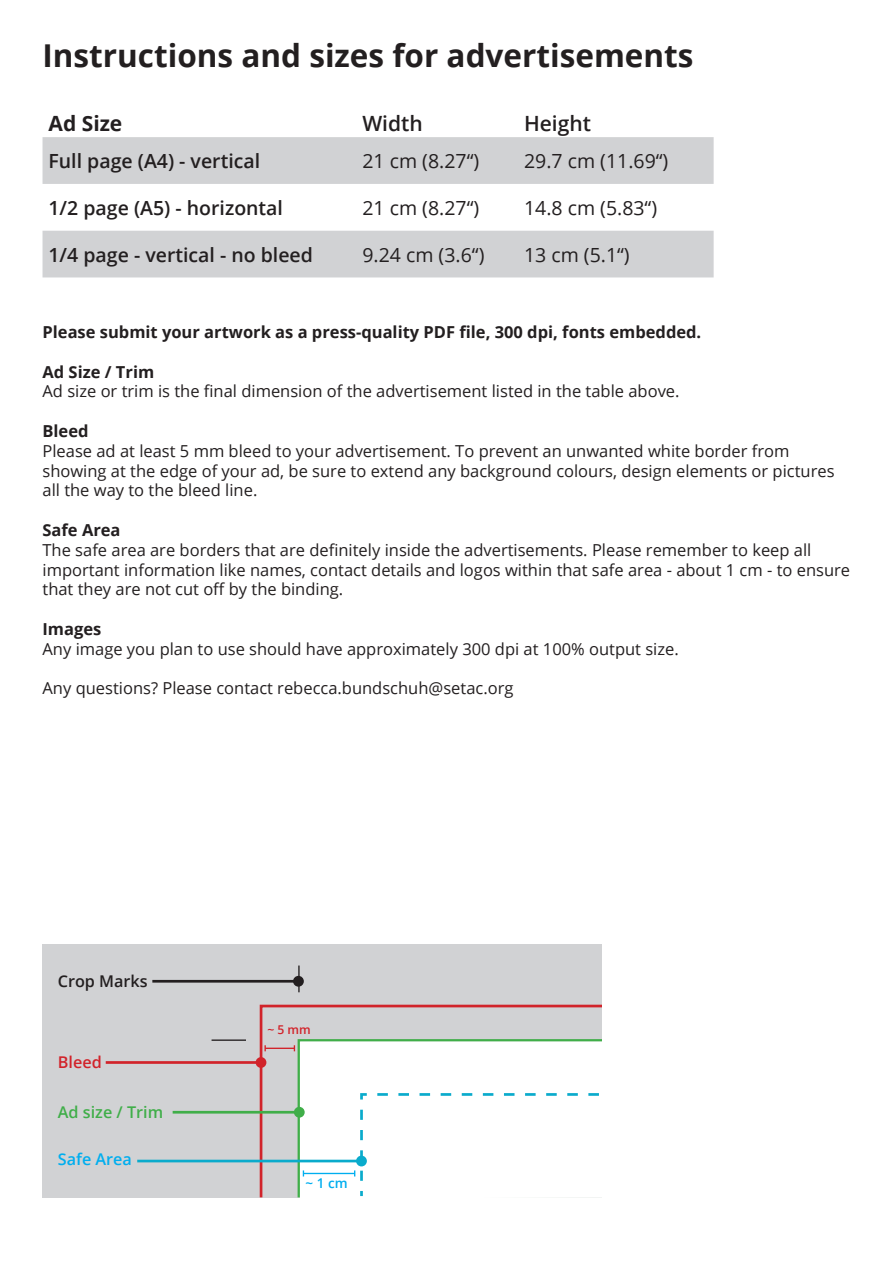
<style>
.page{position:relative;width:893px;height:1263px;background:#fff}
.page>*{position:absolute;margin:0;border:0;box-sizing:border-box;transform-origin:0 0}
.t1{font:700 31.5px "Open Sans";color:#231f20}
.t2{font:600 21px "Open Sans";color:#231f20}
.t3{font:700 21px "Open Sans";color:#231f20}
.t4{font:19.5px "Open Sans";color:#231f20}
.t5{font:600 19.5px "Open Sans";color:#231f20}
.t6{font:16.5px/19.8px "Open Sans";color:#231f20}
.t7{font:700 16.5px "Open Sans";color:#231f20}
.t8{font:600 16.2px "Open Sans";color:#40ae49}
.t9{font:600 16.2px "Open Sans";color:#231f20}
.t10{font:600 16.2px "Open Sans";color:#00aeef}
.t11{font:600 16.2px "Open Sans";color:#d1232a}
.t12{font:600 13.5px "Open Sans";color:#00aeef}
.t13{font:600 12.15px "Open Sans";color:#d1232a}
</style>
<div class="page">
<svg style="left:43px;top:137px;width:671px;height:140px;fill:#d1d2d4"></svg>
<div style="left:43px;top:944px;width:742px;height:253px;background:#d1d2d4"></div>
<svg style="left:258px;top:1003px;width:345px;height:195px"></svg>
<hr style="left:265px;top:1047px;width:29px;height:2px;background:#d1232a">
<div style="left:300px;top:1041px;width:303px;height:157px;background:#fff"></div>
<hr style="left:173px;top:1111px;width:126px;height:2px;background:#40ae49">
<div style="left:294px;top:1107px;width:11px;height:11px;background:#40ae49;border-radius:50%"></div>
<hr style="left:106px;top:1061px;width:155px;height:3px;background:#d1232a">
<div style="left:256px;top:1057px;width:10px;height:11px;background:#d1232a;border-radius:50%"></div>
<hr style="left:137px;top:1160px;width:224px;height:2px;background:#0aabcc">
<hr style="left:303px;top:1173px;width:52px;height:1px;background:#00aeef">
<svg style="left:354px;top:1110px;width:5px;height:76px"></svg>
<div style="left:359px;top:1092px;width:244px;height:106px;background:#fff"></div>
<div style="left:603px;top:934px;width:206px;height:320px;background:#fff"></div>
<hr style="left:298px;top:965px;width:2px;height:27px;background:#231f20">
<hr style="left:212px;top:1039px;width:34px;height:2px;background:#231f20">
<hr style="left:152px;top:980px;width:146px;height:2px;background:#231f20">
<div style="left:293px;top:976px;width:11px;height:11px;background:#231f20;border-radius:50%"></div>
<p class="t1" style="left:43px;top:33px;width:653px">Instructions and sizes for advertisements</p>
<p class="t3" style="left:49px;top:109px;width:75px">Ad Size</p>
<p class="t2" style="left:362px;top:109px;width:62px">Width</p>
<p class="t2" style="left:524px;top:109px;width:68px">Height</p>
<p class="t5" style="left:49px;top:148px;width:213px">Full page (A4) - vertical</p>
<p class="t4" style="left:362px;top:148px;width:118px">21 cm (8.27“)</p>
<p class="t4" style="left:524px;top:148px;width:146px">29.7 cm (11.69“)</p>
<p class="t5" style="left:49px;top:194px;width:236px">1/2 page (A5) - horizontal</p>
<p class="t4" style="left:362px;top:194px;width:118px">21 cm (8.27“)</p>
<p class="t4" style="left:524px;top:194px;width:135px">14.8 cm (5.83“)</p>
<p class="t5" style="left:49px;top:241px;width:266px">1/4 page - vertical - no bleed</p>
<p class="t4" style="left:362px;top:241px;width:124px">9.24 cm (3.6“)</p>
<p class="t4" style="left:524px;top:241px;width:107px">13 cm (5.1“)</p>
<p class="t7" style="left:43px;top:320px;width:660px">Please submit your artwork as a press-quality PDF file, 300 dpi, fonts embedded.</p>
<p class="t7" style="left:43px;top:360px;width:113px">Ad Size / Trim</p>
<p class="t6" style="left:43px;top:381px;width:639px">Ad size or trim is the final dimension of the advertisement listed in the table above.</p>
<p class="t7" style="left:43px;top:419px;width:48px">Bleed</p>
<p class="t6" style="left:43px;top:440px;width:794px">Please ad at least 5 mm bleed to your advertisement. To prevent an unwanted white border from showing at the edge of your ad, be sure to extend any background colours, design elements or pictures all the way to the bleed line.</p>
<p class="t7" style="left:43px;top:518px;width:80px">Safe Area</p>
<p class="t6" style="left:43px;top:539px;width:809px">The safe area are borders that are definitely inside the advertisements. Please remember to keep all important information like names, contact details and logos within that safe area - about 1 cm - to ensure that they are not cut off by the binding.</p>
<p class="t7" style="left:43px;top:617px;width:60px">Images</p>
<p class="t6" style="left:43px;top:638px;width:638px">Any image you plan to use should have approximately 300 dpi at 100% output size.</p>
<p class="t6" style="left:43px;top:678px;width:472px">Any questions? Please contact rebecca.bundschuh@setac.org</p>
<p class="t9" style="left:58px;top:970px;width:91px">Crop Marks</p>
<p class="t11" style="left:58px;top:1051px;width:45px">Bleed</p>
<p class="t8" style="left:58px;top:1101px;width:107px">Ad size / Trim</p>
<p class="t10" style="left:58px;top:1148px;width:76px">Safe Area</p>
<p class="t13" style="left:267px;top:1021px;width:45px">~ 5 mm</p>
<p class="t12" style="left:306px;top:1173px;width:44px">~ 1 cm</p>
</div>
